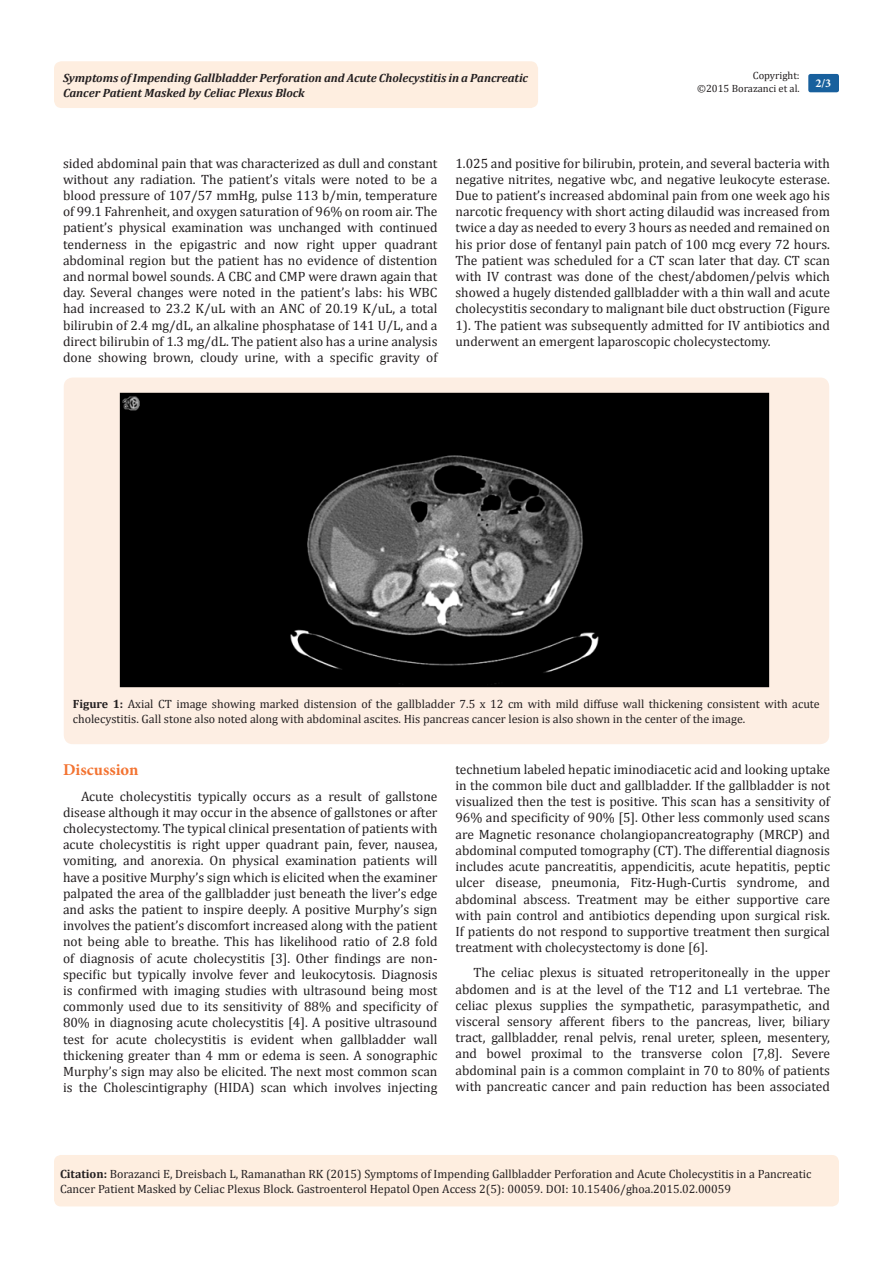
<style>
.page{position:relative;width:893px;height:1263px;background:#fff}
.page>*{position:absolute;margin:0;border:0;box-sizing:border-box;transform-origin:0 0}
.t1{font:700 16.5px "Minion Pro";color:#f37331}
.t2{font:13.5px/16.2px "Cambria";color:#231f20;text-align:justify}
.Citation{font:12px/14.4px "Cambria";color:#231f20}
.t3{font:italic 700 12px/14.4px "Cambria";color:#231f20}
.t4{font:700 12px "Minion Pro";color:#fff}
.t5{font:10.5px "Cambria";color:#231f20}
.s1{font-weight:700}
</style>
<div class="page">
<div style="left:54px;top:61px;width:484px;height:47px;background:#feeee0;border-radius:8px"></div>
<div style="left:808px;top:74px;width:31px;height:18px;background:#18609d;border-radius:2px"></div>
<div style="left:54px;top:1155px;width:785px;height:51px;background:#feeee0;border-radius:7px"></div>
<div style="left:64px;top:377px;width:765px;height:367px;background:#fdeee3;border-radius:9px"></div>
<img style="left:120px;top:393px;width:649px;height:294px">
<p class="t5" style="left:753px;top:69px;width:48px">Copyright:</p>
<p class="t5" style="left:697px;top:82px;width:104px">©2015 Borazanci et al.</p>
<p class="t3" style="left:63px;top:70px;width:467px">Symptoms of Impending Gallbladder Perforation and Acute Cholecystitis in a Pancreatic<br>Cancer Patient Masked by Celiac Plexus Block</p>
<p class="t4" style="left:815px;top:75px;width:17px">2/3</p>
<p class="t2" style="left:63px;top:155px;width:376px">sided abdominal pain that was characterized as dull and constant without any radiation. The patient’s vitals were noted to be a blood pressure of 107/57 mmHg, pulse 113 b/min, temperature of 99.1 Fahrenheit, and oxygen saturation of 96% on room air. The patient’s physical examination was unchanged with continued tenderness in the epigastric and now right upper quadrant abdominal region but the patient has no evidence of distention and normal bowel sounds. A CBC and CMP were drawn again that day. Several changes were noted in the patient’s labs: his WBC had increased to 23.2 K/uL with an ANC of 20.19 K/uL, a total bilirubin of 2.4 mg/dL, an alkaline phosphatase of 141 U/L, and a direct bilirubin of 1.3 mg/dL. The patient also has a urine analysis done showing brown, cloudy urine, with a specific gravity of</p>
<p class="t2" style="left:455px;top:155px;width:376px">1.025 and positive for bilirubin, protein, and several bacteria with negative nitrites, negative wbc, and negative leukocyte esterase.<br>Due to patient’s increased abdominal pain from one week ago his narcotic frequency with short acting dilaudid was increased from twice a day as needed to every 3 hours as needed and remained on his prior dose of fentanyl pain patch of 100 mcg every 72 hours.<br>The patient was scheduled for a CT scan later that day. CT scan with IV contrast was done of the chest/abdomen/pelvis which showed a hugely distended gallbladder with a thin wall and acute cholecystitis secondary to malignant bile duct obstruction (Figure 1). The patient was subsequently admitted for IV antibiotics and underwent an emergent laparoscopic cholecystectomy.</p>
<p class="Citation" style="left:73px;top:697px;width:748px"><span class="s1">Figure 1:</span> Axial CT image showing marked distension of the gallbladder 7.5 x 12 cm with mild diffuse wall thickening consistent with acute cholecystitis. Gall stone also noted along with abdominal ascites. His pancreas cancer lesion is also shown in the center of the image.</p>
<p class="t1" style="left:63px;top:758px;width:77px">Discussion</p>
<p class="t2" style="left:63px;top:788px;width:376px;text-indent:18px">Acute cholecystitis typically occurs as a result of gallstone disease although it may occur in the absence of gallstones or after cholecystectomy. The typical clinical presentation of patients with acute cholecystitis is right upper quadrant pain, fever, nausea, vomiting, and anorexia. On physical examination patients will have a positive Murphy’s sign which is elicited when the examiner palpated the area of the gallbladder just beneath the liver’s edge and asks the patient to inspire deeply. A positive Murphy’s sign involves the patient’s discomfort increased along with the patient not being able to breathe. This has likelihood ratio of 2.8 fold of diagnosis of acute cholecystitis [3]. Other findings are non&shy;specific but typically involve fever and leukocytosis. Diagnosis is confirmed with imaging studies with ultrasound being most commonly used due to its sensitivity of 88% and specificity of 80% in diagnosing acute cholecystitis [4]. A positive ultrasound test for acute cholecystitis is evident when gallbladder wall thickening greater than 4 mm or edema is seen. A sonographic Murphy’s sign may also be elicited. The next most common scan is the Cholescintigraphy (HIDA) scan which involves injecting</p>
<p class="t2" style="left:455px;top:761px;width:376px">technetium labeled hepatic iminodiacetic acid and looking uptake in the common bile duct and gallbladder. If the gallbladder is not visualized then the test is positive. This scan has a sensitivity of 96% and specificity of 90% [5]. Other less commonly used scans are Magnetic resonance cholangiopancreatography (MRCP) and abdominal computed tomography (CT). The differential diagnosis includes acute pancreatitis, appendicitis, acute hepatitis, peptic ulcer disease, pneumonia, Fitz-Hugh-Curtis syndrome, and abdominal abscess. Treatment may be either supportive care with pain control and antibiotics depending upon surgical risk.<br>If patients do not respond to supportive treatment then surgical treatment with cholecystectomy is done [6].</p>
<p class="t2" style="left:455px;top:964px;width:376px;text-indent:18px">The celiac plexus is situated retroperitoneally in the upper abdomen and is at the level of the T12 and L1 vertebrae. The celiac plexus supplies the sympathetic, parasympathetic, and visceral sensory afferent fibers to the pancreas, liver, biliary tract, gallbladder, renal pelvis, renal ureter, spleen, mesentery, and bowel proximal to the transverse colon [7,8]. Severe abdominal pain is a common complaint in 70 to 80% of patients with pancreatic cancer and pain reduction has been associated</p>
<p class="Citation" style="left:60px;top:1167px;width:753px"><span class="s1">Citation:</span> Borazanci E, Dreisbach L, Ramanathan RK (2015) Symptoms of Impending Gallbladder Perforation and Acute Cholecystitis in a Pancreatic<br>Cancer Patient Masked by Celiac Plexus Block. Gastroenterol Hepatol Open Access 2(5): 00059. DOI: 10.15406/ghoa.2015.02.00059</p>
</div>
